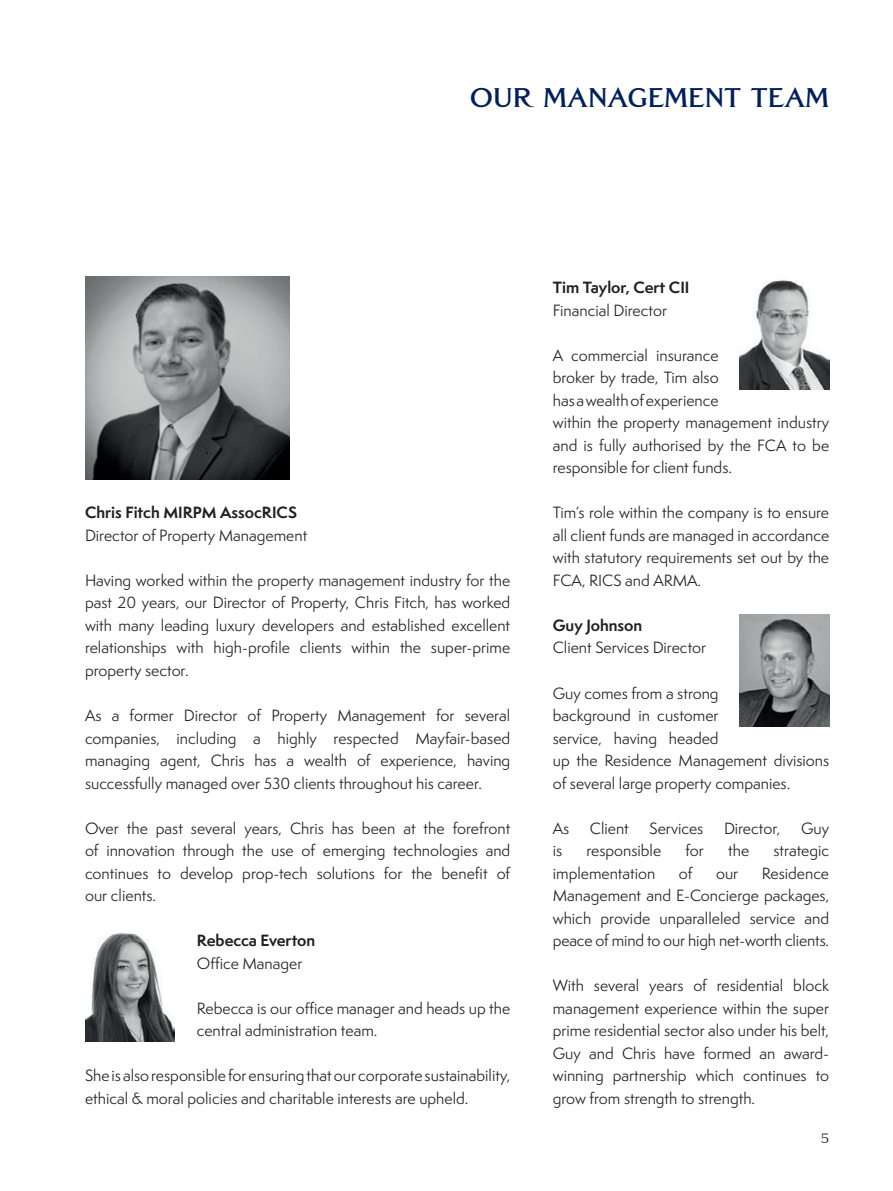
<style>
.page{position:relative;width:893px;height:1191px;background:#fff}
.page>*{position:absolute;margin:0;border:0;box-sizing:border-box;transform-origin:0 0}
.t1{font:700 27px "Grand Central";color:#00205b}
.t2{font:15px/22.5px "Semplicita Pro";color:#231f20;text-align:justify}
.t3{font:700 15px "Semplicita Pro";color:#231f20}
.t4{font:300 13.5px "Grand Central";color:#231f20}
</style>
<div class="page">
<img style="left:85px;top:276px;width:204px;height:203px">
<img style="left:740px;top:280px;width:89px;height:109px">
<img style="left:740px;top:614px;width:89px;height:112px">
<img style="left:85px;top:932px;width:89px;height:109px">
<h1 class="t1" style="left:470px;top:81px;width:361px">OUR MANAGEMENT TEAM</h1>
<p class="t3" style="left:85px;top:501px;width:214px">Chris Fitch MIRPM AssocRICS</p>
<p class="t2" style="left:85px;top:524px;width:224px">Director of Property Management</p>
<p class="t2" style="left:85px;top:569px;width:427px">Having worked within the property management industry for the past 20 years, our Director of Property, Chris Fitch, has worked with many leading luxury developers and established excellent relationships with high-profile clients within the super-prime property sector.</p>
<p class="t2" style="left:85px;top:704px;width:427px">As a former Director of Property Management for several companies, including a highly respected Mayfair-based managing agent, Chris has a wealth of experience, having successfully managed over 530 clients throughout his career.</p>
<p class="t2" style="left:85px;top:816px;width:427px">Over the past several years, Chris has been at the forefront of innovation through the use of emerging technologies and continues to develop prop-tech solutions for the benefit of our clients.</p>
<p class="t3" style="left:197px;top:929px;width:120px">Rebecca Everton</p>
<p class="t2" style="left:197px;top:951px;width:107px">Office Manager</p>
<p class="t2" style="left:197px;top:996px;width:315px">Rebecca is our office manager and heads up the central administration team.</p>
<p class="t2" style="left:85px;top:1064px;width:427px">She is also responsible for ensuring that our corporate sustainability, ethical &amp; moral policies and charitable interests are upheld.</p>
<p class="t3" style="left:553px;top:276px;width:138px">Tim Taylor, Cert CII</p>
<p class="t2" style="left:553px;top:299px;width:116px">Financial Director</p>
<p class="t2" style="left:553px;top:344px;width:278px;text-align:left">A commercial insurance<br>broker by trade, Tim also<br>has a wealth of experience<br>within the property management industry and is fully authorised by the FCA to be responsible for client funds.</p>
<p class="t2" style="left:553px;top:501px;width:278px">Tim’s role within the company is to ensure all client funds are managed in accordance with statutory requirements set out by the FCA, RICS and ARMA.</p>
<p class="t3" style="left:553px;top:614px;width:91px">Guy Johnson</p>
<p class="t2" style="left:553px;top:636px;width:155px">Client Services Director</p>
<p class="t2" style="left:553px;top:681px;width:278px;text-align:left">Guy comes from a strong<br>background in customer<br>service, having headed<br>up the Residence Management divisions of several large property companies.</p>
<p class="t2" style="left:553px;top:816px;width:18px">As</p>
<p class="t2" style="left:590px;top:816px;width:40px">Client</p>
<p class="t2" style="left:650px;top:816px;width:55px">Services</p>
<p class="t2" style="left:724px;top:816px;width:58px">Director,</p>
<p class="t2" style="left:801px;top:816px;width:30px">Guy</p>
<p class="t2" style="left:553px;top:839px;width:11px">is</p>
<p class="t2" style="left:586px;top:839px;width:76px">responsible</p>
<p class="t2" style="left:685px;top:839px;width:20px">for</p>
<p class="t2" style="left:728px;top:839px;width:23px">the</p>
<p class="t2" style="left:773px;top:839px;width:57px">strategic</p>
<p class="t2" style="left:553px;top:861px;width:104px">implementation</p>
<p class="t2" style="left:679px;top:861px;width:15px">of</p>
<p class="t2" style="left:716px;top:861px;width:24px">our</p>
<p class="t2" style="left:553px;top:861px;width:278px;text-indent:209px">Residence Management and E-Concierge packages, which provide unparalleled service and peace of mind to our high net-worth clients.</p>
<p class="t2" style="left:553px;top:974px;width:278px">With several years of residential block management experience within the super prime residential sector also under his belt, Guy and Chris have formed an award&shy;winning partnership which continues to grow from strength to strength.</p>
<p class="t4" style="left:821px;top:1129px;width:10px">5</p>
</div>
